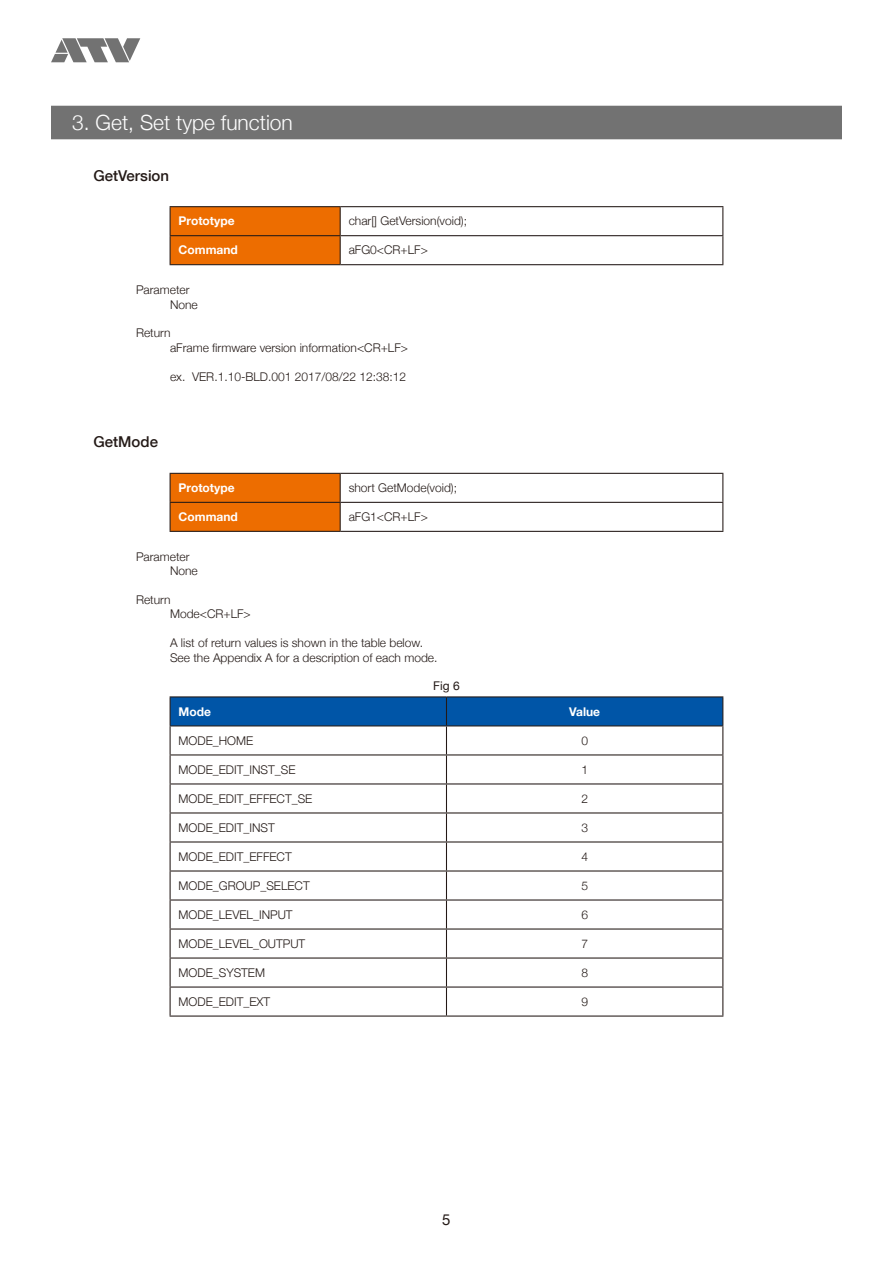
<style>
.page{position:relative;width:893px;height:1263px;background:#fff}
.page>*{position:absolute;margin:0;border:0;box-sizing:border-box;transform-origin:0 0}
.t1{font:300 21px "Helvetica Neue";color:#fff}
.t2{font:500 15px "Helvetica Neue";color:#231916}
.t3{font:15px "Helvetica Neue";color:#231916}
.t4{font:300 12px/14.4px "Helvetica Neue";color:#231916}
.t5{font:700 12px "Helvetica Neue";color:#fff}
.t6{font:12px "Helvetica Neue";color:#231916}
</style>
<div class="page">
<svg style="left:51px;top:38px;width:89px;height:24px"></svg>
<div style="left:51px;top:106px;width:791px;height:33px;background:#727272"></div>
<hr style="left:170px;top:206px;width:170px;height:1px;background:#231916">
<hr style="left:340px;top:206px;width:383px;height:1px;background:#231916">
<hr style="left:340px;top:235px;width:383px;height:1px;background:#231916">
<div style="left:170px;top:207px;width:171px;height:57px;background:#ed6d00"></div>
<svg style="left:722px;top:207px;width:1px;height:57px"></svg>
<hr style="left:170px;top:264px;width:170px;height:1px;background:#231916">
<hr style="left:340px;top:264px;width:383px;height:1px;background:#231916">
<hr style="left:340px;top:473px;width:383px;height:1px;background:#231916">
<hr style="left:340px;top:502px;width:383px;height:1px;background:#231916">
<svg style="left:170px;top:473px;width:171px;height:58px;background:#e36901"></svg>
<svg style="left:722px;top:474px;width:1px;height:57px"></svg>
<hr style="left:170px;top:531px;width:170px;height:1px;background:#231916">
<hr style="left:340px;top:531px;width:383px;height:1px;background:#231916">
<hr style="left:170px;top:696px;width:276px;height:1px;background:#231916">
<hr style="left:446px;top:696px;width:277px;height:1px;background:#231916">
<svg style="left:170px;top:697px;width:553px;height:318px"></svg>
<hr style="left:170px;top:1015px;width:276px;height:1px;background:#231916">
<hr style="left:446px;top:1015px;width:277px;height:1px;background:#231916">
<h1 class="t1" style="left:72px;top:106px;width:222px">3. Get, Set type function</h1>
<p class="t2" style="left:94px;top:163px;width:77px">GetVersion</p>
<p class="t5" style="left:179px;top:210px;width:58px">Prototype</p>
<p class="t4" style="left:349px;top:213px;width:120px">char[] GetVersion(void);</p>
<p class="t5" style="left:179px;top:239px;width:61px">Command</p>
<p class="t4" style="left:349px;top:242px;width:81px">aFG0&lt;CR+LF&gt;</p>
<p class="t4" style="left:170px;top:282px;width:29px;text-indent:-34px">Parameter<br>None</p>
<p class="t4" style="left:170px;top:325px;width:239px;text-indent:-34px">Return<br>aFrame firmware version information&lt;CR+LF&gt;</p>
<p class="t4" style="left:170px;top:368px;width:238px">ex. VER.1.10-BLD.001 2017/08/22 12:38:12</p>
<p class="t2" style="left:94px;top:430px;width:66px">GetMode</p>
<p class="t5" style="left:179px;top:477px;width:58px">Prototype</p>
<p class="t4" style="left:349px;top:480px;width:110px">short GetMode(void);</p>
<p class="t5" style="left:179px;top:506px;width:61px">Command</p>
<p class="t4" style="left:349px;top:509px;width:81px">aFG1&lt;CR+LF&gt;</p>
<p class="t4" style="left:170px;top:549px;width:29px;text-indent:-34px">Parameter<br>None</p>
<p class="t4" style="left:170px;top:592px;width:82px;text-indent:-34px">Return<br>Mode&lt;CR+LF&gt;</p>
<p class="t4" style="left:170px;top:635px;width:269px">A list of return values is shown in the table below.<br>See the Appendix A for a description of each mode.</p>
<p class="t6" style="left:433px;top:676px;width:28px">Fig 6</p>
<p class="t5" style="left:179px;top:701px;width:34px">Mode</p>
<p class="t5" style="left:569px;top:701px;width:32px">Value</p>
<p class="t4" style="left:179px;top:732px;width:76px">MODE_HOME</p>
<p class="t4" style="left:581px;top:732px;width:8px">0</p>
<p class="t4" style="left:179px;top:761px;width:118px">MODE_EDIT_INST_SE</p>
<p class="t4" style="left:581px;top:761px;width:8px">1</p>
<p class="t4" style="left:179px;top:790px;width:135px">MODE_EDIT_EFFECT_SE</p>
<p class="t4" style="left:581px;top:790px;width:8px">2</p>
<p class="t4" style="left:179px;top:820px;width:98px">MODE_EDIT_INST</p>
<p class="t4" style="left:581px;top:820px;width:8px">3</p>
<p class="t4" style="left:179px;top:849px;width:115px">MODE_EDIT_EFFECT</p>
<p class="t4" style="left:581px;top:849px;width:8px">4</p>
<p class="t4" style="left:179px;top:878px;width:133px">MODE_GROUP_SELECT</p>
<p class="t4" style="left:581px;top:878px;width:8px">5</p>
<p class="t4" style="left:179px;top:907px;width:116px">MODE_LEVEL_INPUT</p>
<p class="t4" style="left:581px;top:907px;width:8px">6</p>
<p class="t4" style="left:179px;top:936px;width:128px">MODE_LEVEL_OUTPUT</p>
<p class="t4" style="left:581px;top:936px;width:8px">7</p>
<p class="t4" style="left:179px;top:965px;width:88px">MODE_SYSTEM</p>
<p class="t4" style="left:581px;top:965px;width:8px">8</p>
<p class="t4" style="left:179px;top:994px;width:93px">MODE_EDIT_EXT</p>
<p class="t4" style="left:581px;top:994px;width:8px">9</p>
<p class="t3" style="left:442px;top:1207px;width:10px">5</p>
</div>
